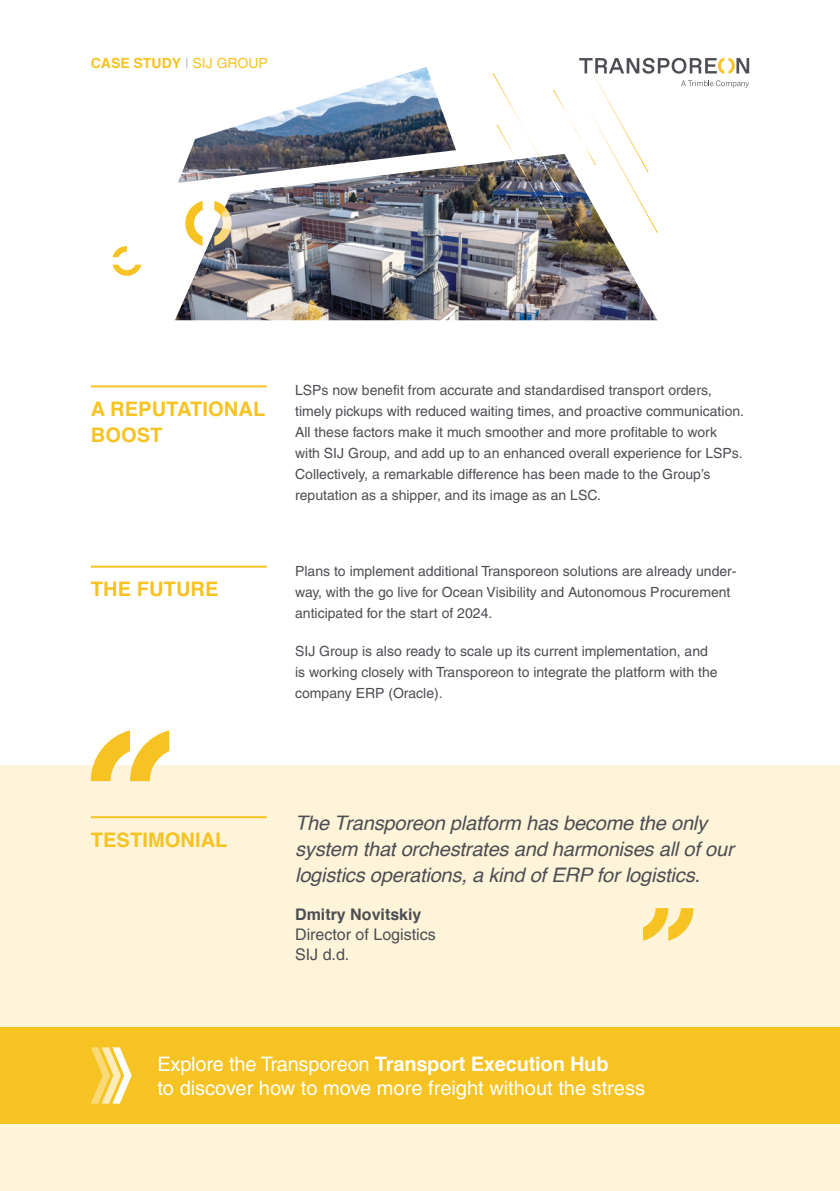
<style>
.page{position:relative;width:840px;height:1191px;background:#fff}
.page>*{position:absolute;margin:0;border:0;box-sizing:border-box;transform-origin:0 0}
.t1{font:italic 20px/26px "Helvetica";letter-spacing:-.01em;color:#4d4e53}
.t2{font:20px/24px "Helvetica";color:#fff}
.t3{font:700 20px/26px "Helvetica";letter-spacing:.005em;color:#f6c322}
.t4{font:16px/20px "Helvetica";color:#4d4e53}
.t5{font:700 16px "Helvetica";color:#4d4e53}
.t6{font:14px/21px "Helvetica";color:#4d4e53}
.t7{font:700 14px "Helvetica";color:#f6c322}
.s1{font-weight:400;color:#b8b8ba}
.s2{font-weight:400}
.s3{font-weight:700}
</style>
<div class="page">
<div style="left:0;top:765px;width:839px;height:426px;background:#fdf3d3"></div>
<div style="left:0;top:1027px;width:839px;height:96px;background:#f6c322"></div>
<hr style="left:91px;top:565px;width:175px;height:2px;background:#f6c322">
<hr style="left:91px;top:385px;width:175px;height:2px;background:#f6c322">
<hr style="left:91px;top:816px;width:175px;height:2px;background:#f6c322">
<svg style="left:91px;top:730px;width:78px;height:51px"></svg>
<svg style="left:643px;top:908px;width:50px;height:32px"></svg>
<img style="left:175px;top:162px;width:482px;height:158px">
<img style="left:178px;top:67px;width:278px;height:116px">
<svg style="left:112px;top:246px;width:29px;height:30px"></svg>
<svg style="left:185px;top:201px;width:46px;height:45px"></svg>
<svg style="left:91px;top:1047px;width:41px;height:56px"></svg>
<svg style="left:492px;top:58px;width:256px;height:177px"></svg>
<p class="t7" style="left:91px;top:52px;width:178px">CASE STUDY <span class="s1">|</span> <span class="s2">SIJ GROUP</span></p>
<h1 class="t3" style="left:91px;top:396px;width:176px">A REPUTATIONAL<br>BOOST</h1>
<h1 class="t3" style="left:91px;top:576px;width:129px">THE FUTURE</h1>
<p class="t6" style="left:295px;top:380px;width:450px">LSPs now benefit from accurate and standardised transport orders, timely pickups with reduced waiting times, and proactive communication.<br>All these factors make it much smoother and more profitable to work with SIJ Group, and add up to an enhanced overall experience for LSPs.<br>Collectively, a remarkable difference has been made to the Group’s reputation as a shipper, and its image as an LSC.</p>
<p class="t6" style="left:295px;top:560px;width:442px">Plans to implement additional Transporeon solutions are already under&shy;way, with the go live for Ocean Visibility and Autonomous Procurement anticipated for the start of 2024.</p>
<p class="t6" style="left:295px;top:640px;width:424px">SIJ Group is also ready to scale up its current implementation, and is working closely with Transporeon to integrate the platform with the company ERP (Oracle).</p>
<h1 class="t3" style="left:91px;top:826px;width:138px">TESTIMONIAL</h1>
<h1 class="t1" style="left:295px;top:810px;width:440px">The Transporeon platform has become the only system that orchestrates and harmonises all of our logistics operations, a kind of ERP for logistics.</h1>
<p class="t5" style="left:295px;top:901px;width:128px">Dmitry Novitskiy</p>
<p class="t4" style="left:295px;top:924px;width:142px">Director of Logistics<br>SIJ d.d.</p>
<h1 class="t2" style="left:157px;top:1052px;width:489px">Explore the Transporeon <span class="s3">Transport Execution Hub<br></span>to discover how to move more freight without the stress</h1>
</div>
